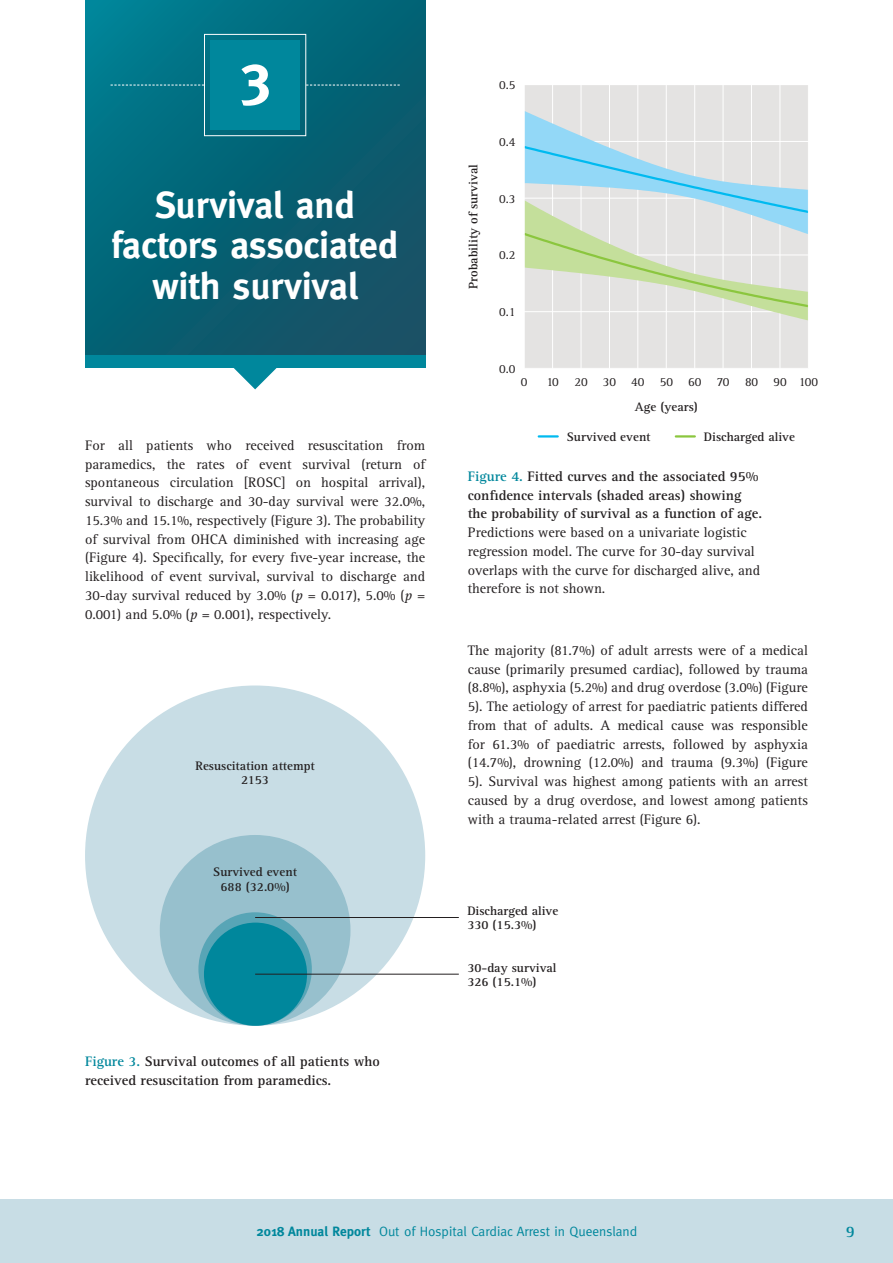
<style>
.page{position:relative;width:893px;height:1263px;background:#fff}
.page>*{position:absolute;margin:0;border:0;box-sizing:border-box;transform-origin:0 0}
.t1{font:700 37.5px/40.5px "Meta";color:#fff;text-align:center}
.t2{font:700 16.5px "Rotis Serif";color:#00879c}
.t3{font:14.25px/18.8px "Rotis Serif";color:#231f20;text-align:justify}
.t4{font:700 14.25px/18.8px "Rotis Serif";color:#231f20}
.t5{font:13.5px "Meta";color:#00879c}
.t6{font:700 12.75px/14.2px "Rotis Serif";color:#231f20;text-align:center}
.t7{font:12.75px "Rotis Serif";color:#231f20}
.s1{font-style:italic}
.s2{color:#00879c}
.s3{font-weight:700}
</style>
<div class="page">
<div style="left:0;top:1199px;width:893px;height:64px;background:#c8dde5"></div>
<div style="left:85px;top:685px;width:340px;height:341px;background:#c8dde5;border-radius:50%"></div>
<div style="left:160px;top:835px;width:190px;height:191px;background:#97c0cd;border-radius:50%"></div>
<div style="left:198px;top:912px;width:114px;height:114px;background:#58a5b6;border-radius:50%"></div>
<div style="left:204px;top:922px;width:103px;height:104px;background:#00879c;border-radius:50%"></div>
<hr style="left:255px;top:974px;width:204px;height:1px;background:#231f20">
<hr style="left:255px;top:917px;width:204px;height:1px;background:#231f20">
<div style="left:524px;top:85px;width:284px;height:283px;background:#e4e3e2"></div>
<hr style="left:780px;top:84px;width:1px;height:285px;background:#fff">
<hr style="left:751px;top:84px;width:1px;height:285px;background:#fff">
<hr style="left:723px;top:84px;width:1px;height:285px;background:#fff">
<hr style="left:694px;top:84px;width:1px;height:285px;background:#fff">
<hr style="left:666px;top:84px;width:1px;height:285px;background:#fff">
<hr style="left:637px;top:84px;width:1px;height:285px;background:#fff">
<hr style="left:609px;top:84px;width:1px;height:285px;background:#fff">
<hr style="left:581px;top:84px;width:1px;height:285px;background:#fff">
<hr style="left:552px;top:84px;width:1px;height:285px;background:#fff">
<svg style="left:525px;top:111px;width:283px;height:209px"></svg>
<hr style="left:524px;top:84px;width:1px;height:285px;background:#fff">
<hr style="left:539px;top:435px;width:19px;height:3px;background:#00baf0">
<hr style="left:676px;top:435px;width:19px;height:3px;background:#8bc63e">
<svg style="left:232px;top:367px;width:46px;height:22px"></svg>
<svg style="left:85px;top:0;width:340px;height:355px;background:#076375"></svg>
<div style="left:85px;top:355px;width:340px;height:12px;background:#00879c"></div>
<svg style="left:111px;top:85px;width:93px;height:1px"></svg>
<svg style="left:306px;top:85px;width:94px;height:1px"></svg>
<div style="left:204px;top:34px;width:102px;height:102px;border:1px solid #fff"></div>
<div style="left:210px;top:40px;width:90px;height:90px;background:#00879c"></div>
<svg style="left:241px;top:64px;width:28px;height:42px"></svg>
<p class="t7" style="left:499px;top:78px;width:18px">0.5</p>
<h1 class="t1" style="left:112px;top:184px;width:289px">Survival and factors associated with survival</h1>
<p class="t3" style="left:85px;top:436px;width:342px">For all patients who received resuscitation from paramedics, the rates of event survival (return of spontaneous circulation [ROSC] on hospital arrival), survival to discharge and 30-day survival were 32.0%, 15.3% and 15.1%, respectively (Figure 3). The probability of survival from OHCA diminished with increasing age (Figure 4). Specifically, for every five-year increase, the likelihood of event survival, survival to discharge and 30-day survival reduced by 3.0% (<span class="s1">p</span> = 0.017), 5.0% (<span class="s1">p</span> = 0.001) and 5.0% (<span class="s1">p</span> = 0.001), respectively.</p>
<p class="t6" style="left:195px;top:758px;width:121px">Resuscitation attempt<br>2153</p>
<p class="t6" style="left:213px;top:865px;width:85px">Survived event<br>688 (32.0%)</p>
<p class="t4" style="left:85px;top:1052px;width:296px"><span class="s2">Figure 3.</span> Survival outcomes of all patients who received resuscitation from paramedics.</p>
<p class="t6" style="left:466px;top:289px;width:126px;rotate:-90deg">Probability of survival</p>
<p class="t7" style="left:499px;top:134px;width:18px">0.4</p>
<p class="t7" style="left:499px;top:191px;width:18px">0.3</p>
<p class="t7" style="left:499px;top:248px;width:18px">0.2</p>
<p class="t7" style="left:499px;top:305px;width:18px">0.1</p>
<p class="t7" style="left:499px;top:361px;width:18px">0.0</p>
<p class="t7" style="left:521px;top:375px;width:8px">0</p>
<p class="t7" style="left:546px;top:375px;width:273px">10 20 30 40 50 60 70 80 90 100</p>
<p class="t6" style="left:635px;top:400px;width:65px">Age (years)</p>
<p class="t6" style="left:567px;top:429px;width:85px">Survived event</p>
<p class="t6" style="left:704px;top:429px;width:93px">Discharged alive</p>
<p class="t4" style="left:468px;top:467px;width:296px"><span class="s2">Figure 4.</span> Fitted curves and the associated 95% confidence intervals (shaded areas) showing the probability of survival as a function of age.</p>
<p class="t3" style="left:468px;top:523px;width:294px;text-align:left">Predictions were based on a univariate logistic regression model. The curve for 30-day survival overlaps with the curve for discharged alive, and therefore is not shown.</p>
<p class="t3" style="left:468px;top:641px;width:342px">The majority (81.7%) of adult arrests were of a medical cause (primarily presumed cardiac), followed by trauma (8.8%), asphyxia (5.2%) and drug overdose (3.0%) (Figure 5). The aetiology of arrest for paediatric patients differed from that of adults. A medical cause was responsible for 61.3% of paediatric arrests, followed by asphyxia (14.7%), drowning (12.0%) and trauma (9.3%) (Figure 5). Survival was highest among patients with an arrest caused by a drug overdose, and lowest among patients with a trauma-related arrest (Figure 6).</p>
<p class="t6" style="left:467px;top:904px;width:93px;text-align:left">Discharged alive<br>330 (15.3%)</p>
<p class="t6" style="left:467px;top:961px;width:91px;text-align:left">30-day survival<br>326 (15.1%)</p>
<p class="t5" style="left:257px;top:1224px;width:382px"><span class="s3">2018 Annual Report</span> Out of Hospital Cardiac Arrest in Queensland</p>
<p class="t2" style="left:846px;top:1222px;width:11px">9</p>
</div>
